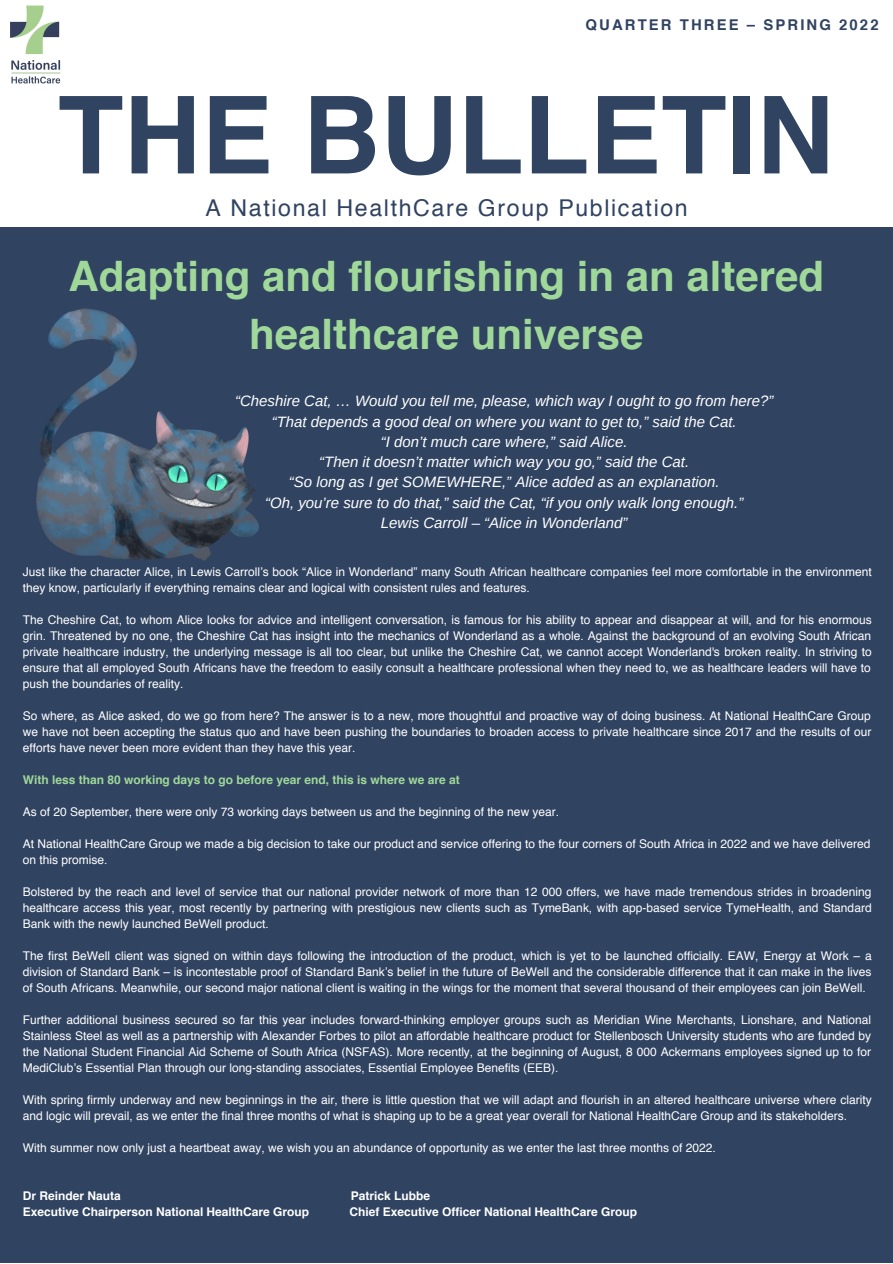
<style>
.page{position:relative;width:893px;height:1264px;background:#fff}
.page>*{position:absolute;margin:0;border:0;box-sizing:border-box;transform-origin:0 0}
.t1{font:700 107.4px "Helvetica";color:#304361}
.t2{font:700 42px/58.5px "Helvetica";color:#a0d899;text-align:center}
.t3{font:23.1px "Helvetica";letter-spacing:.07em;color:#304361}
.t4{font:italic 15px/20.2px "Arimo";color:#fff;text-align:center}
.t5{font:700 14.85px "Helvetica";letter-spacing:.14em;color:#304361}
.t6{font:12px/16px "Helvetica";color:#fff;text-align:justify}
.t7{font:700 12px "Helvetica";color:#fff}
.t8{font:700 12px "Helvetica";color:#a0d899}
</style>
<div class="page">
<div style="left:0;top:228px;width:892px;height:1034px;background:#304361"></div>
<img style="left:10px;top:5px;width:51px;height:79px">
<img style="left:36px;top:309px;width:223px;height:251px">
<p class="t5" style="left:585px;top:19px;width:294px">QUARTER THREE – SPRING 2022</p>
<h1 class="t1" style="left:58px;top:91px;width:777px">THE BULLETIN</h1>
<h3 class="t3" style="left:205px;top:199px;width:484px">A National HealthCare Group Publication</h3>
<h2 class="t2" style="left:68px;top:250px;width:757px">Adapting and flourishing in an altered healthcare universe</h2>
<p class="t4" style="left:235px;top:391px;width:539px">“Cheshire Cat, … Would you tell me, please, which way I ought to go from here?” “That depends a good deal on where you want to get to,” said the Cat.<br>“I don’t much care where,” said Alice.<br>“Then it doesn’t matter which way you go,” said the Cat.<br>“So long as I get SOMEWHERE,” Alice added as an explanation.<br>“Oh, you’re sure to do that,” said the Cat, “if you only walk long enough.”<br>Lewis Carroll – “Alice in Wonderland”</p>
<p class="t6" style="left:23px;top:564px;width:850px">Just like the character Alice, in Lewis Carroll’s book “Alice in Wonderland” many South African healthcare companies feel more comfortable in the environment they know, particularly if everything remains clear and logical with consistent rules and features.</p>
<p class="t6" style="left:23px;top:612px;width:850px">The Cheshire Cat, to whom Alice looks for advice and intelligent conversation, is famous for his ability to appear and disappear at will, and for his enormous grin. Threatened by no one, the Cheshire Cat has insight into the mechanics of Wonderland as a whole. Against the background of an evolving South African private healthcare industry, the underlying message is all too clear, but unlike the Cheshire Cat, we cannot accept Wonderland's broken reality. In striving to ensure that all employed South Africans have the freedom to easily consult a healthcare professional when they need to, we as healthcare leaders will have to push the boundaries of reality.</p>
<p class="t6" style="left:23px;top:708px;width:850px">So where, as Alice asked, do we go from here? The answer is to a new, more thoughtful and proactive way of doing business. At National HealthCare Group we have not been accepting the status quo and have been pushing the boundaries to broaden access to private healthcare since 2017 and the results of our efforts have never been more evident than they have this year.</p>
<p class="t8" style="left:23px;top:774px;width:438px">With less than 80 working days to go before year end, this is where we are at</p>
<p class="t6" style="left:23px;top:804px;width:538px">As of 20 September, there were only 73 working days between us and the beginning of the new year.</p>
<p class="t6" style="left:23px;top:836px;width:849px">At National HealthCare Group we made a big decision to take our product and service offering to the four corners of South Africa in 2022 and we have delivered on this promise.</p>
<p class="t6" style="left:23px;top:884px;width:850px">Bolstered by the reach and level of service that our national provider network of more than 12 000 offers, we have made tremendous strides in broadening healthcare access this year, most recently by partnering with prestigious new clients such as TymeBank, with app-based service TymeHealth, and Standard Bank with the newly launched BeWell product.</p>
<p class="t6" style="left:23px;top:948px;width:850px">The first BeWell client was signed on within days following the introduction of the product, which is yet to be launched officially. EAW, Energy at Work – a division of Standard Bank – is incontestable proof of Standard Bank’s belief in the future of BeWell and the considerable difference that it can make in the lives of South Africans. Meanwhile, our second major national client is waiting in the wings for the moment that several thousand of their employees can join BeWell.</p>
<p class="t6" style="left:23px;top:1012px;width:849px">Further additional business secured so far this year includes forward-thinking employer groups such as Meridian Wine Merchants, Lionshare, and National Stainless Steel as well as a partnership with Alexander Forbes to pilot an affordable healthcare product for Stellenbosch University students who are funded by the National Student Financial Aid Scheme of South Africa (NSFAS). More recently, at the beginning of August, 8 000 Ackermans employees signed up to for MediClub’s Essential Plan through our long-standing associates, Essential Employee Benefits (EEB).</p>
<p class="t6" style="left:23px;top:1092px;width:850px">With spring firmly underway and new beginnings in the air, there is little question that we will adapt and flourish in an altered healthcare universe where clarity and logic will prevail, as we enter the final three months of what is shaping up to be a great year overall for National HealthCare Group and its stakeholders.</p>
<p class="t6" style="left:23px;top:1140px;width:694px">With summer now only just a heartbeat away, we wish you an abundance of opportunity as we enter the last three months of 2022.</p>
<p class="t7" style="left:23px;top:1190px;width:99px">Dr Reinder Nauta</p>
<p class="t7" style="left:351px;top:1190px;width:81px">Patrick Lubbe</p>
<p class="t7" style="left:23px;top:1206px;width:288px">Executive Chairperson National HealthCare Group</p>
<p class="t7" style="left:349px;top:1206px;width:289px">Chief Executive Officer National HealthCare Group</p>
</div>
